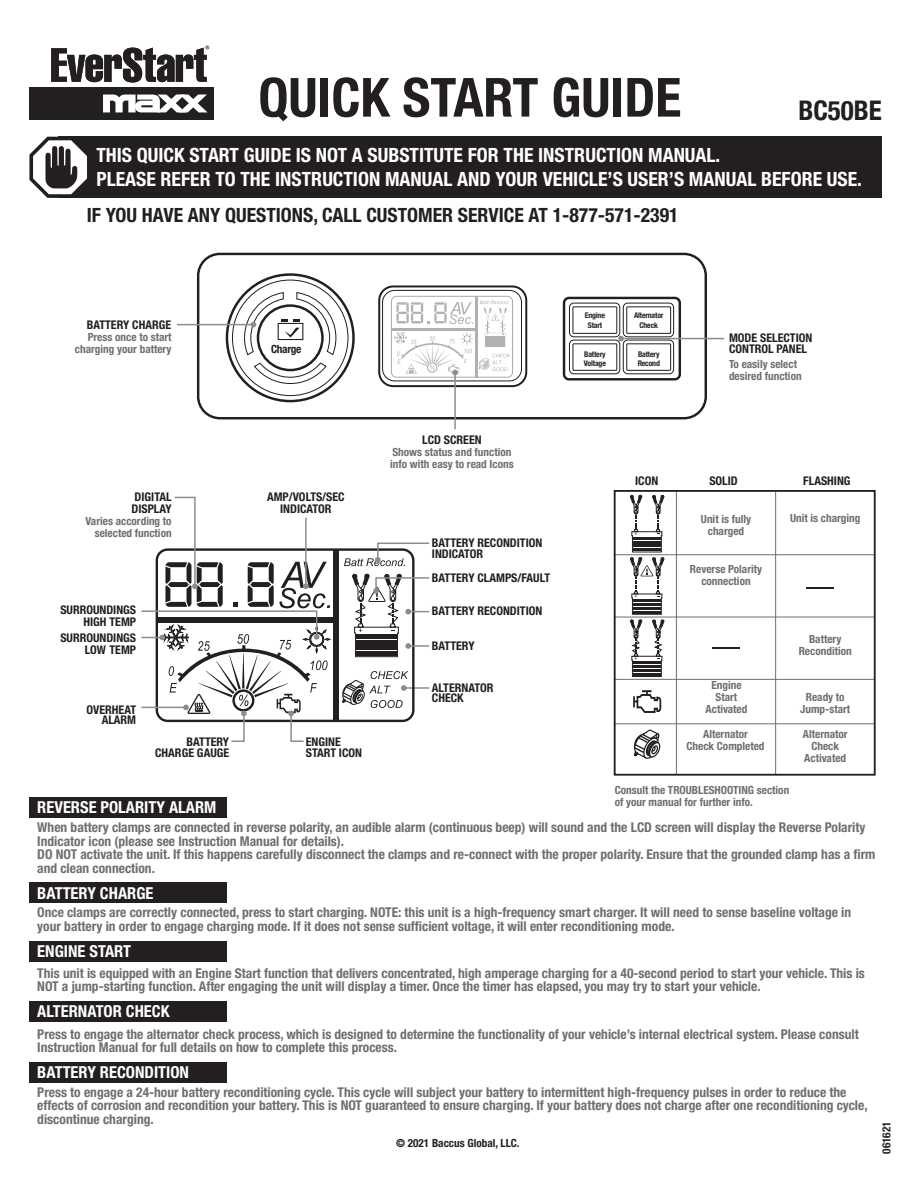
<style>
.page{position:relative;width:918px;height:1188px;background:#fff}
.page>*{position:absolute;margin:0;border:0;box-sizing:border-box;transform-origin:0 0}
.t1{font:700 condensed 54px "Helvetica Neue LT Std";color:#231f20}
.t2{font:700 condensed 27px "Helvetica Neue";color:#231f20}
.t3{font:700 condensed 19.65px/23.7px "Helvetica Neue LT Std";color:#fff}
.t4{font:700 condensed 19.65px "Helvetica Neue LT Std";color:#231f20}
.t5{font:700 condensed 16.5px "Helvetica Neue LT Std";color:#fff}
.t6{font:700 condensed 13.5px/13.5px "Helvetica Neue LT Std";color:#6d6e71}
.t7{font:700 condensed 12px/10.5px "Helvetica Neue LT Std";color:#231f20}
.t8{font:700 condensed 11.4px "Helvetica Neue LT Std";letter-spacing:-.025em;color:#231f20}
.t9{font:700 condensed 11.25px/12px "Helvetica Neue LT Std";color:#6d6e71;text-align:center}
.t10{font:700 condensed 11.25px "Helvetica Neue LT Std";color:#231f20}
.t11{font:700 condensed 7.8px/9.4px "Helvetica Neue LT Std";letter-spacing:-.025em;color:#231f20;text-align:center}
</style>
<div class="page">
<div style="left:197px;top:253px;width:510px;height:166px;border:2px solid #231f20;border-radius:22px"></div>
<svg style="left:379px;top:286px;width:147px;height:100px"></svg>
<div style="left:378px;top:285px;width:149px;height:102px;border:2px solid #231f20;border-radius:14px"></div>
<div style="left:383px;top:290px;width:139px;height:91px;background:#fff;border-radius:12px"></div>
<div style="left:382px;top:290px;width:140px;height:91px;border:1px solid #231f20;border-radius:12px"></div>
<svg style="left:227px;top:275px;width:127px;height:126px"></svg>
<div style="left:232px;top:280px;width:116px;height:116px;background:#fff;border-radius:50%"></div>
<svg style="left:253px;top:362px;width:74px;height:22px"></svg>
<svg style="left:564px;top:298px;width:116px;height:81px"></svg>
<div style="left:563px;top:297px;width:118px;height:84px;border:2px solid #231f20;border-radius:5px"></div>
<svg style="left:569px;top:303px;width:51px;height:34px"></svg>
<div style="left:569px;top:303px;width:51px;height:34px;border:1px solid #231f20;border-radius:4px"></div>
<div style="left:573px;top:307px;width:44px;height:26px;background:#fff"></div>
<div style="left:573px;top:306px;width:44px;height:28px;border:1px solid #231f20"></div>
<svg style="left:623px;top:303px;width:51px;height:34px"></svg>
<div style="left:623px;top:303px;width:51px;height:34px;border:1px solid #231f20;border-radius:4px"></div>
<div style="left:627px;top:307px;width:44px;height:26px;background:#fff"></div>
<div style="left:626px;top:306px;width:45px;height:28px;border:1px solid #231f20"></div>
<svg style="left:569px;top:340px;width:51px;height:34px"></svg>
<div style="left:569px;top:340px;width:51px;height:34px;border:1px solid #231f20;border-radius:4px"></div>
<div style="left:573px;top:344px;width:44px;height:26px;background:#fff"></div>
<div style="left:573px;top:343px;width:44px;height:28px;border:1px solid #231f20"></div>
<svg style="left:623px;top:340px;width:51px;height:34px"></svg>
<div style="left:623px;top:340px;width:51px;height:34px;border:1px solid #231f20;border-radius:4px"></div>
<div style="left:627px;top:344px;width:44px;height:26px;background:#fff"></div>
<div style="left:626px;top:343px;width:45px;height:28px;border:1px solid #231f20"></div>
<div style="left:29px;top:87px;width:185px;height:33px;background:#231f20"></div>
<svg style="left:103px;top:94px;width:104px;height:18px"></svg>
<svg style="left:51px;top:46px;width:158px;height:37px"></svg>
<div style="left:58px;top:137px;width:824px;height:61px;background:#231f20"></div>
<svg style="left:29px;top:137px;width:58px;height:61px"></svg>
<hr style="left:177px;top:324px;width:77px;height:1px;background:#8a8c8e">
<svg style="left:244px;top:292px;width:93px;height:64px"></svg>
<hr style="left:404px;top:687px;width:25px;height:2px;background:#8a8c8e">
<svg style="left:342px;top:671px;width:66px;height:37px"></svg>
<div style="left:158px;top:618px;width:180px;height:5px;background:#231f20"></div>
<div style="left:334px;top:549px;width:5px;height:172px;background:#231f20"></div>
<svg style="left:344px;top:542px;width:86px;height:24px"></svg>
<svg style="left:352px;top:574px;width:78px;height:83px"></svg>
<svg style="left:141px;top:496px;width:189px;height:246px"></svg>
<hr style="left:621px;top:338px;width:103px;height:1px;background:#8a8c8e">
<svg style="left:618px;top:336px;width:6px;height:5px"></svg>
<hr style="left:615px;top:554px;width:260px;height:1px;background:#6d6e71">
<hr style="left:615px;top:617px;width:260px;height:1px;background:#6d6e71">
<hr style="left:615px;top:679px;width:260px;height:1px;background:#6d6e71">
<hr style="left:615px;top:723px;width:260px;height:1px;background:#6d6e71">
<hr style="left:676px;top:492px;width:1px;height:283px;background:#6d6e71">
<hr style="left:775px;top:492px;width:1px;height:283px;background:#6d6e71">
<div style="left:614px;top:490px;width:262px;height:286px;border:2px solid #231f20"></div>
<svg style="left:806px;top:587px;width:28px;height:1px"></svg>
<svg style="left:713px;top:648px;width:27px;height:1px"></svg>
<svg style="left:630px;top:495px;width:34px;height:182px"></svg>
<svg style="left:633px;top:690px;width:28px;height:23px"></svg>
<svg style="left:633px;top:730px;width:28px;height:29px"></svg>
<div style="left:29px;top:1001px;width:198px;height:21px;background:#231f20"></div>
<div style="left:29px;top:941px;width:198px;height:21px;background:#231f20"></div>
<div style="left:29px;top:797px;width:198px;height:21px;background:#231f20"></div>
<div style="left:29px;top:883px;width:198px;height:20px;background:#231f20"></div>
<div style="left:29px;top:1062px;width:198px;height:21px;background:#231f20"></div>
<hr style="left:454px;top:372px;width:2px;height:57px;background:#8a8c8e">
<svg style="left:391px;top:296px;width:122px;height:82px"></svg>
<h1 class="t1" style="left:258px;top:65px;width:424px">QUICK START GUIDE</h1>
<h2 class="t2" style="left:798px;top:88px;width:85px">BC50BE</h2>
<h3 class="t3" style="left:96px;top:143px;width:767px">THIS QUICK START GUIDE IS NOT A SUBSTITUTE FOR THE INSTRUCTION MANUAL.<br>PLEASE REFER TO THE INSTRUCTION MANUAL AND YOUR VEHICLE’S USER’S MANUAL BEFORE USE.</h3>
<h3 class="t4" style="left:87px;top:204px;width:593px">IF YOU HAVE ANY QUESTIONS, CALL CUSTOMER SERVICE AT 1-877-571-2391</h3>
<p class="t7" style="left:87px;top:319px;width:86px">BATTERY CHARGE</p>
<p class="t9" style="left:75px;top:331px;width:98px;text-align:right">Press once to start charging your battery</p>
<p class="t8" style="left:271px;top:342px;width:32px">Charge</p>
<p class="t7" style="left:131px;top:490px;width:42px;line-height:12px">DIGITAL<br>DISPLAY</p>
<p class="t9" style="left:85px;top:515px;width:88px;text-align:right">Varies according to selected function</p>
<p class="t7" style="left:60px;top:604px;width:77px;line-height:12px;text-align:right">SURROUNDINGS<br>HIGH TEMP</p>
<p class="t7" style="left:60px;top:632px;width:77px;line-height:12px;text-align:right">SURROUNDINGS<br>LOW TEMP</p>
<p class="t7" style="left:87px;top:704px;width:51px;text-align:right">OVERHEAT<br>ALARM</p>
<p class="t7" style="left:267px;top:490px;width:79px;line-height:12px;text-align:center">AMP/VOLTS/SEC<br>INDICATOR</p>
<p class="t7" style="left:155px;top:737px;width:76px;text-align:right">BATTERY<br>CHARGE GAUGE</p>
<p class="t7" style="left:306px;top:737px;width:58px">ENGINE<br>START ICON</p>
<p class="t7" style="left:422px;top:434px;width:61px">LCD SCREEN</p>
<p class="t9" style="left:390px;top:445px;width:125px;text-align:left">Shows status and function info with easy to read Icons</p>
<p class="t7" style="left:432px;top:538px;width:112px">BATTERY RECONDITION<br>INDICATOR</p>
<p class="t7" style="left:432px;top:572px;width:120px">BATTERY CLAMPS/FAULT</p>
<p class="t7" style="left:432px;top:605px;width:112px">BATTERY RECONDITION</p>
<p class="t7" style="left:432px;top:640px;width:44px">BATTERY</p>
<p class="t7" style="left:432px;top:682px;width:63px">ALTERNATOR<br>CHECK</p>
<p class="t11" style="left:585px;top:311px;width:22px">Engine<br>Start</p>
<p class="t11" style="left:584px;top:349px;width:24px;text-align:left">Battery<br>Voltage</p>
<p class="t11" style="left:634px;top:311px;width:31px">Alternator<br>Check</p>
<p class="t11" style="left:638px;top:349px;width:24px;text-align:left">Battery<br>Recond</p>
<p class="t7" style="left:729px;top:332px;width:85px">MODE SELECTION<br>CONTROL PANEL</p>
<p class="t9" style="left:729px;top:358px;width:74px;text-align:left">To easily select desired function</p>
<p class="t7" style="left:635px;top:475px;width:25px">ICON</p>
<p class="t7" style="left:709px;top:475px;width:30px">SOLID</p>
<p class="t7" style="left:803px;top:475px;width:49px">FLASHING</p>
<p class="t9" style="left:701px;top:512px;width:52px">Unit is fully charged</p>
<p class="t9" style="left:790px;top:512px;width:72px">Unit is charging</p>
<p class="t9" style="left:690px;top:563px;width:74px">Reverse Polarity connection</p>
<p class="t9" style="left:706px;top:679px;width:43px">Engine<br>Start<br>Activated</p>
<p class="t9" style="left:687px;top:728px;width:80px">Alternator<br>Check Completed</p>
<p class="t9" style="left:799px;top:633px;width:55px">Battery<br>Recondition</p>
<p class="t9" style="left:800px;top:691px;width:51px">Ready to<br>Jump-start</p>
<p class="t9" style="left:803px;top:728px;width:46px">Alternator<br>Check<br>Activated</p>
<p class="t9" style="left:615px;top:783px;width:176px;text-align:left">Consult the TROUBLESHOOTING section of your manual for further info.</p>
<p class="t5" style="left:37px;top:798px;width:181px">REVERSE POLARITY ALARM</p>
<p class="t6" style="left:37px;top:820px;width:840px">When battery clamps are connected in reverse polarity, an audible alarm (continuous beep) will sound and the LCD screen will display the Reverse Polarity Indicator icon (please see Instruction Manual for details).<br>DO NOT activate the unit. If this happens carefully disconnect the clamps and re-connect with the proper polarity. Ensure that the grounded clamp has a firm and clean connection.</p>
<p class="t5" style="left:37px;top:883px;width:118px">BATTERY CHARGE</p>
<p class="t6" style="left:37px;top:906px;width:815px">Once clamps are correctly connected, press to start charging. NOTE: this unit is a high-frequency smart charger. It will need to sense baseline voltage in your battery in order to engage charging mode. If it does not sense sufficient voltage, it will enter reconditioning mode.</p>
<p class="t6" style="left:37px;top:966px;width:829px">This unit is equipped with an Engine Start function that delivers concentrated, high amperage charging for a 40-second period to start your vehicle. This is<br>NOT a jump-starting function. After engaging the unit will display a timer. Once the timer has elapsed, you may try to start your vehicle.</p>
<p class="t6" style="left:37px;top:1027px;width:823px">Press to engage the alternator check process, which is designed to determine the functionality of your vehicle’s internal electrical system. Please consult<br>Instruction Manual for full details on how to complete this process.</p>
<p class="t5" style="left:37px;top:1062px;width:153px">BATTERY RECONDITION</p>
<p class="t6" style="left:37px;top:1085px;width:832px">Press to engage a 24-hour battery reconditioning cycle. This cycle will subject your battery to intermittent high-frequency pulses in order to reduce the effects of corrosion and recondition your battery. This is NOT guaranteed to ensure charging. If your battery does not charge after one reconditioning cycle, discontinue charging.</p>
<p class="t5" style="left:37px;top:941px;width:95px">ENGINE START</p>
<p class="t5" style="left:37px;top:1002px;width:134px">ALTERNATOR CHECK</p>
<p class="t10" style="left:880px;top:1154px;width:34px;rotate:-90deg">061621</p>
<p class="t10" style="left:396px;top:1136px;width:125px">© 2021 Baccus Global, LLC.</p>
</div>
